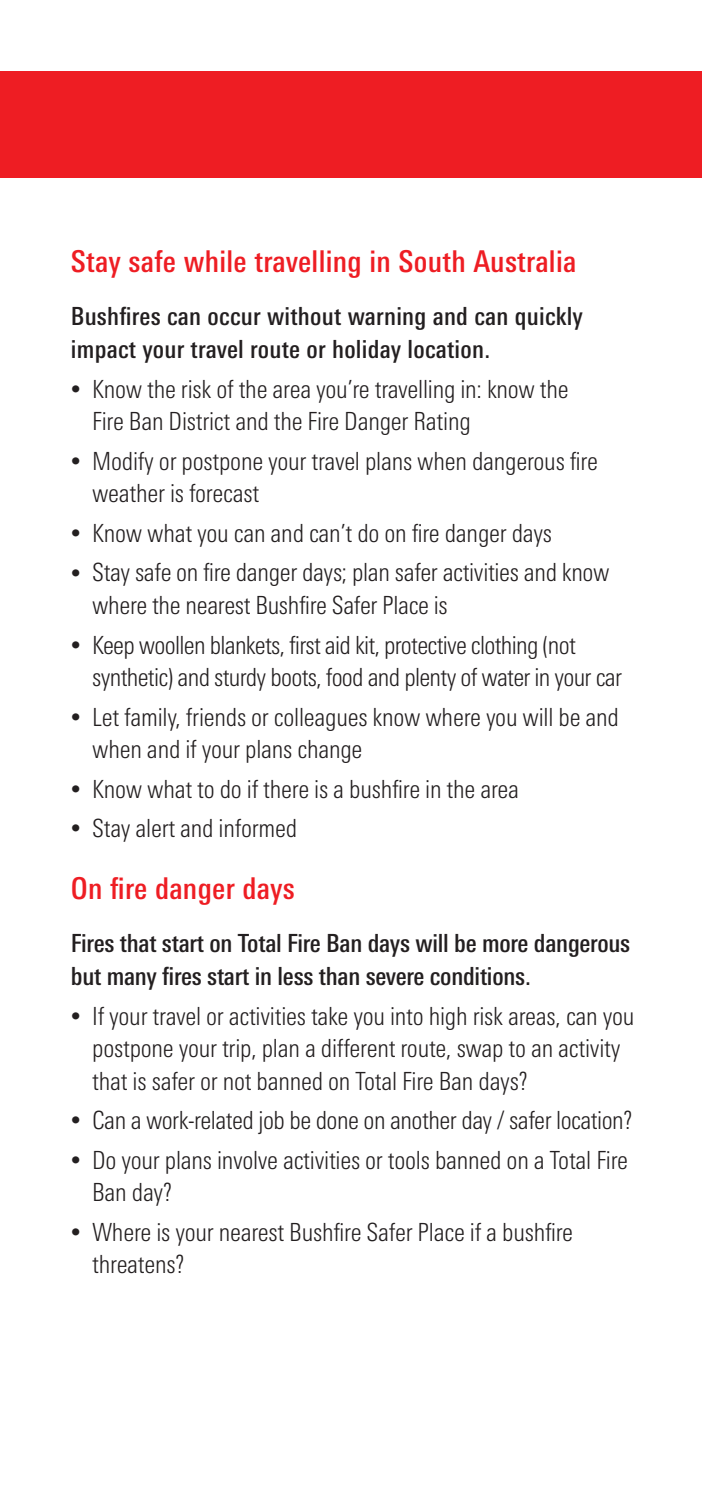
<style>
.page{position:relative;width:702px;height:1489px;background:#fff}
.page>*{position:absolute;margin:0;border:0;box-sizing:border-box;transform-origin:0 0}
.Body_Copy{font:500 condensed 30px "Linotype Univers";letter-spacing:.01em;color:#ee1d23}
.Body_Copy-2{font:300 condensed 25px/32.5px "Linotype Univers";letter-spacing:-.01em;color:#231f20}
.Body_Copy-3{font:300 condensed 25px/32.5px "Linotype Univers";letter-spacing:-.03em;color:#231f20}
.Body_Copy-4{font:500 condensed 25px/32.5px "Linotype Univers";letter-spacing:-.01em;color:#231f20}
.Body_Copy-5{font:500 condensed 25px/32.5px "Linotype Univers";letter-spacing:.01em;color:#231f20}
.s1{font-size:20px}
</style>
<div class="page">
<div style="left:0;top:71px;width:702px;height:106px;background:#ee1d23"></div>
<p class="Body_Copy" style="left:71px;top:243px;width:507px">Stay safe while travelling in South Australia</p>
<p class="Body_Copy-5" style="left:71px;top:300px;width:513px">Bushfires can occur without warning and can quickly impact your travel route or holiday location.</p>
<p class="Body_Copy-2" style="left:92px;top:372px;width:478px;text-indent:-21px"><span class="s1">•</span> Know the risk of the area you’re travelling in: know the<br>Fire Ban District and the Fire Danger Rating</p>
<p class="Body_Copy-2" style="left:92px;top:444px;width:507px;text-indent:-21px"><span class="s1">•</span> Modify or postpone your travel plans when dangerous fire weather is forecast</p>
<p class="Body_Copy-2" style="left:71px;top:516px;width:482px"><span class="s1">•</span> Know what you can and can’t do on fire danger days</p>
<p class="Body_Copy-2" style="left:92px;top:556px;width:519px;text-indent:-21px"><span class="s1">•</span> Stay safe on fire danger days; plan safer activities and know where the nearest Bushfire Safer Place is</p>
<p class="Body_Copy-3" style="left:92px;top:628px;width:531px;text-indent:-21px"><span class="s1">•</span> Keep woollen blankets, first aid kit, protective clothing (not synthetic) and sturdy boots, food and plenty of water in your car</p>
<p class="Body_Copy-2" style="left:92px;top:700px;width:528px;text-indent:-21px"><span class="s1">•</span> Let family, friends or colleagues know where you will be and when and if your plans change</p>
<p class="Body_Copy-2" style="left:71px;top:772px;width:449px"><span class="s1">•</span> Know what to do if there is a bushfire in the area</p>
<p class="Body_Copy-2" style="left:71px;top:812px;width:228px"><span class="s1">•</span> Stay alert and informed</p>
<p class="Body_Copy" style="left:71px;top:870px;width:225px">On fire danger days</p>
<p class="Body_Copy-4" style="left:71px;top:927px;width:560px">Fires that start on Total Fire Ban days will be more dangerous but many fires start in less than severe conditions.</p>
<p class="Body_Copy-2" style="left:92px;top:999px;width:543px;text-indent:-21px"><span class="s1">•</span> If your travel or activities take you into high risk areas, can you postpone your trip, plan a different route, swap to an activity that is safer or not banned on Total Fire Ban days?</p>
<p class="Body_Copy-2" style="left:71px;top:1103px;width:563px"><span class="s1">•</span> Can a work-related job be done on another day / safer location?</p>
<p class="Body_Copy-2" style="left:92px;top:1143px;width:537px;text-indent:-21px"><span class="s1">•</span> Do your plans involve activities or tools banned on a Total Fire<br>Ban day?</p>
<p class="Body_Copy-2" style="left:92px;top:1215px;width:482px;text-indent:-21px"><span class="s1">•</span> Where is your nearest Bushfire Safer Place if a bushfire threatens?</p>
</div>
